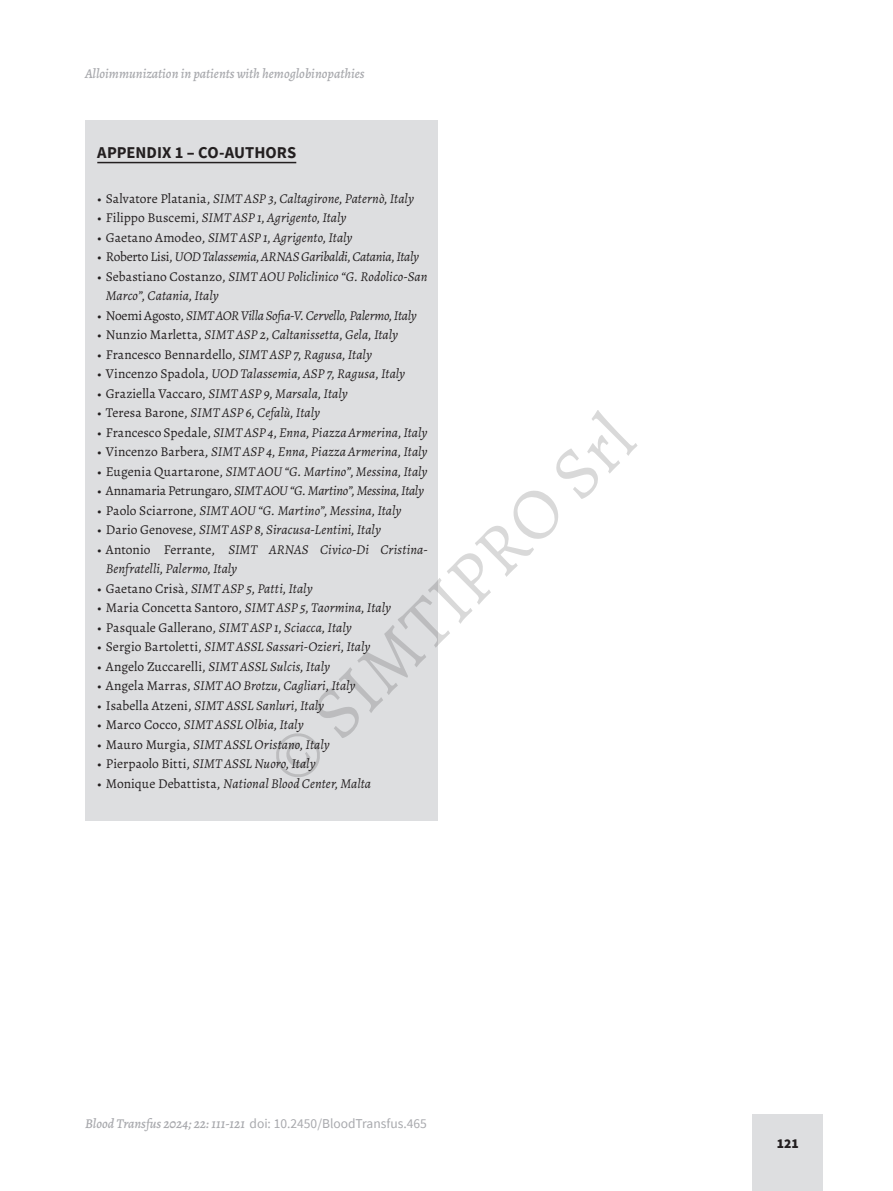
<style>
.page{position:relative;width:893px;height:1191px;background:#fff}
.page>*{position:absolute;margin:0;border:0;box-sizing:border-box;transform-origin:0 0}
.t1{font:72px "Alegreya";color:rgb(0 0 0/.15)}
.t2{font:700 16.5px "Source Sans Pro";letter-spacing:.005em;color:#231f20}
.t3{font:italic 13.5px/19.5px "Alegreya";color:#231f20}
.t4{font:italic 13.5px "Alegreya";letter-spacing:-.025em;color:#231f20}
.t5{font:13.5px "Source Sans Pro";color:#a8a9ad}
.t6{font:italic 500 13.5px "Alegreya";color:#a8a9ad}
.t7{font:13.5px "Alegreya";letter-spacing:.005em;color:#231f20}
.t8{font:900 13.5px "Source Sans Pro";color:#231f20}
.s1{font-style:normal}
.s2{font-style:italic}
.s3{font-family:"Alegreya";font-weight:500;font-style:italic}
</style>
<div class="page">
<div style="left:752px;top:1114px;width:71px;height:77px;background:#dddee0"></div>
<div style="left:85px;top:120px;width:352px;height:701px;background:#dddee0"></div>
<hr style="left:97px;top:162px;width:199px;height:1px;background:#231f20">
<p class="t6" style="left:85px;top:64px;width:281px">Alloimmunization in patients with hemoglobinopathies</p>
<p class="t2" style="left:97px;top:141px;width:200px">APPENDIX 1 – CO-AUTH ORS</p>
<p class="t3" style="left:97px;top:188px;width:318px"><span class="s1">• Salvatore Platania,</span> SIMT ASP 3, Caltagirone, Paternò, Italy</p>
<p class="t3" style="left:97px;top:208px;width:251px"><span class="s1">• Filippo Buscemi,</span> SIMT ASP 1, Agrigento, Italy</p>
<p class="t3" style="left:97px;top:227px;width:257px"><span class="s1">• Gaetano Amodeo,</span> SIMT ASP 1, Agrigento, Italy</p>
<p class="t4" style="left:97px;top:248px;width:323px"><span class="s1">• Roberto Lisi,</span> UOD Talassemia, ARNAS Garibaldi, Catania, Italy</p>
<p class="t3" style="left:106px;top:266px;width:323px;text-indent:-9px"><span class="s1">• Sebastiano Costanzo,</span> SIMT AOU Policlinico “G. Rodolico-San<br>Marco”, Catania, Italy</p>
<p class="t4" style="left:97px;top:306px;width:321px"><span class="s1">• Noemi Agosto,</span> SIMT AOR Villa Sofia-V. Cervello, Palermo, Italy</p>
<p class="t3" style="left:97px;top:325px;width:302px"><span class="s1">• Nunzio Marletta,</span> SIMT ASP 2, Caltanissetta, Gela, Italy</p>
<p class="t7" style="left:97px;top:346px;width:276px">• Francesco Bennardello, <span class="s2">SIMT ASP 7, Ragusa, Italy</span></p>
<p class="t3" style="left:97px;top:364px;width:309px"><span class="s1">• Vincenzo Spadola,</span> UOD Talassemia, ASP 7, Ragusa, Italy</p>
<p class="t3" style="left:97px;top:383px;width:252px"><span class="s1">• Graziella Vaccaro,</span> SIMT ASP 9, Marsala, Italy</p>
<p class="t3" style="left:97px;top:403px;width:224px"><span class="s1">• Teresa Barone,</span> SIMT ASP 6, Cefalù, Italy</p>
<p class="t3" style="left:97px;top:422px;width:332px"><span class="s1">• Francesco Spedale,</span> SIMT ASP 4, Enna, Piazza Armerina, Italy</p>
<p class="t3" style="left:97px;top:442px;width:332px"><span class="s1">• Vincenzo Barbera,</span> SIMT ASP 4, Enna, Piazza Armerina, Italy</p>
<p class="t3" style="left:97px;top:461px;width:332px"><span class="s1">• Eugenia Quartarone,</span> SIMT AOU “G. Martino”, Messina, Italy</p>
<p class="t4" style="left:97px;top:482px;width:328px"><span class="s1">• Annamaria Petrungaro,</span> SIMT AOU “G. Martino”, Messina, Italy</p>
<p class="t3" style="left:97px;top:500px;width:306px"><span class="s1">• Paolo Sciarrone,</span> SIMT AOU “G. Martino”, Messina, Italy</p>
<p class="t3" style="left:97px;top:520px;width:285px"><span class="s1">• Dario Genovese,</span> SIMT ASP 8, Siracusa-Lentini, Italy</p>
<p class="t3" style="left:106px;top:539px;width:323px;text-indent:-9px"><span class="s1">• Antonio Ferrante,</span> SIMT ARNAS Civico-Di Cristina-<br>Benfratelli, Palermo, Italy</p>
<p class="t3" style="left:97px;top:578px;width:217px"><span class="s1">• Gaetano Crisà,</span> SIMT ASP 5, Patti, Italy</p>
<p class="t3" style="left:97px;top:598px;width:295px"><span class="s1">• Maria Concetta Santoro,</span> SIMT ASP 5, Taormina, Italy</p>
<p class="t3" style="left:97px;top:617px;width:256px"><span class="s1">• Pasquale Gallerano,</span> SIMT ASP 1, Sciacca, Italy</p>
<p class="t3" style="left:97px;top:637px;width:275px"><span class="s1">• Sergio Bartoletti,</span> SIMT ASSL Sassari-Ozieri, Italy</p>
<p class="t3" style="left:97px;top:656px;width:234px"><span class="s1">• Angelo Zuccarelli,</span> SIMT ASSL Sulcis, Italy</p>
<p class="t3" style="left:97px;top:676px;width:260px"><span class="s1">• Angela Marras,</span> SIMT AO Brotzu, Cagliari, Italy</p>
<p class="t3" style="left:97px;top:695px;width:228px"><span class="s1">• Isabella Atzeni,</span> SIMT ASSL Sanluri, Italy</p>
<p class="t3" style="left:97px;top:715px;width:208px"><span class="s1">• Marco Cocco,</span> SIMT ASSL Olbia, Italy</p>
<p class="t3" style="left:97px;top:734px;width:234px"><span class="s1">• Mauro Murgia,</span> SIMT ASSL Oristano, Italy</p>
<p class="t3" style="left:97px;top:754px;width:220px"><span class="s1">• Pierpaolo Bitti,</span> SIMT ASSL Nuoro, Italy</p>
<p class="t3" style="left:97px;top:773px;width:275px"><span class="s1">• Monique Debattista,</span> National Blood Center, Malta</p>
<h1 class="t1" style="left:246px;top:739px;width:487px;rotate:-45deg">© SIMTIPRO Srl</h1>
<p class="t5" style="left:85px;top:1115px;width:343px"><span class="s3">Blood Transfus 2024; 22: 111-121</span> doi: 10.2450/BloodTransfus.465</p>
<p class="t8" style="left:777px;top:1134px;width:23px">121</p>
</div>
